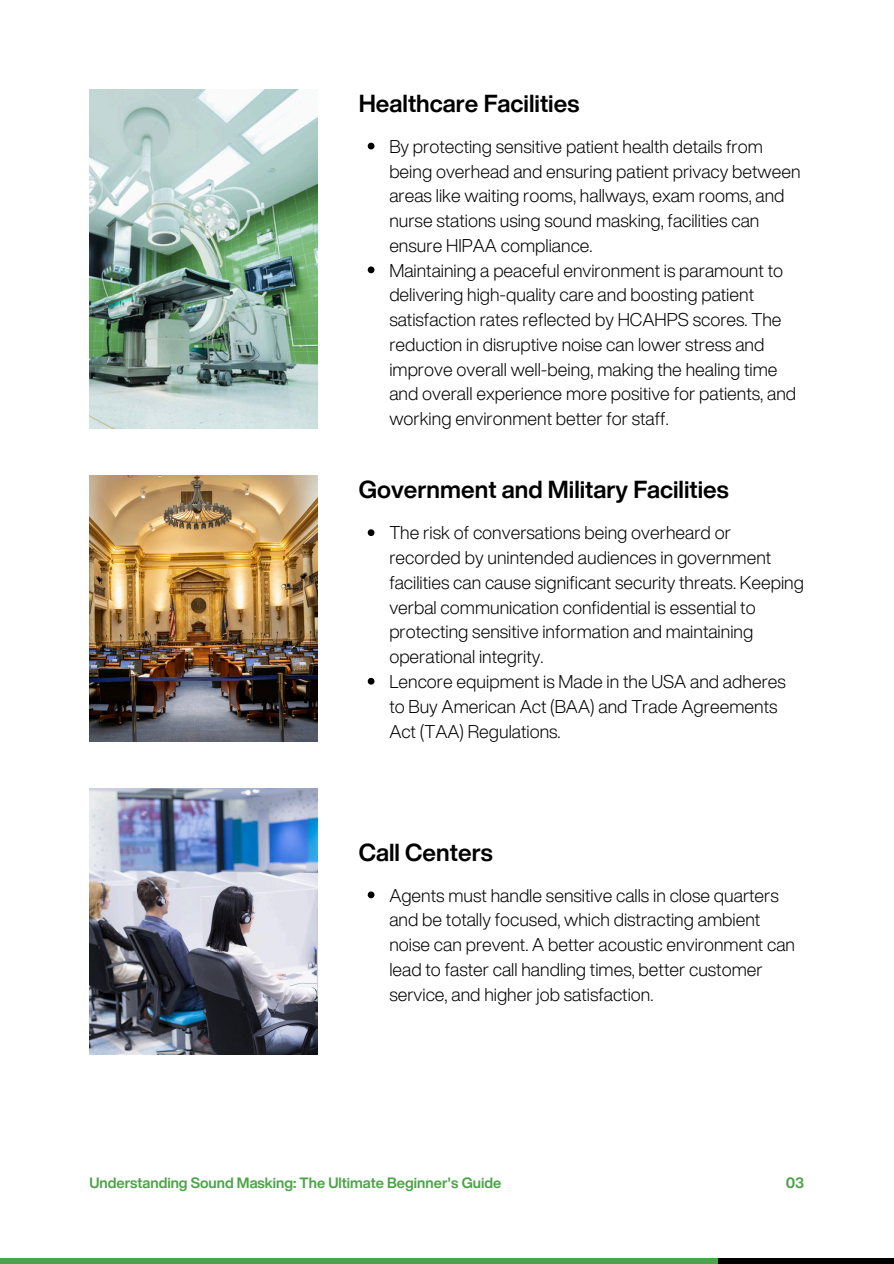
<style>
.page{position:relative;width:894px;height:1264px;background:#fff}
.page>*{position:absolute;margin:0;border:0;box-sizing:border-box;transform-origin:0 0}
.t1{font:700 24px "Helvetica Now Display";color:#000}
.t2{font:300 18px/24.8px "Helvetica Now Display";color:#000}
.t3{font:700 14.55px "Helvetica Now Display";color:#4ca348}
</style>
<div class="page">
<div style="left:674px;top:1257px;width:219px;height:6px;background:#000"></div>
<div style="left:0;top:1257px;width:717px;height:6px;background:#4ca348"></div>
<img style="left:89px;top:89px;width:228px;height:340px">
<img style="left:89px;top:476px;width:228px;height:265px">
<img style="left:89px;top:788px;width:228px;height:266px">
<svg style="left:367px;top:143px;width:7px;height:6px"></svg>
<svg style="left:367px;top:266px;width:7px;height:7px"></svg>
<svg style="left:367px;top:529px;width:7px;height:7px"></svg>
<svg style="left:367px;top:678px;width:7px;height:6px"></svg>
<svg style="left:367px;top:891px;width:7px;height:7px"></svg>
<p class="t1" style="left:358px;top:85px;width:222px">Healthcare Facilities</p>
<p class="t2" style="left:389px;top:134px;width:412px">By protecting sensitive patient health details from being overhead and ensuring patient privacy between areas like waiting rooms, hallways, exam rooms, and nurse stations using sound masking, facilities can ensure HIPAA compliance.</p>
<h1 class="t2" style="left:389px;top:257px;width:408px">Maintaining a peaceful environment is paramount to delivering high-quality care and boosting patient satisfaction rates reflected by HCAHPS scores. The reduction in disruptive noise can lower stress and improve overall well-being, making the healing time and overall experience more positive for patients, and working environment better for staff.</h1>
<h1 class="t1" style="left:358px;top:472px;width:371px">Government and Military Facilities</h1>
<p class="t2" style="left:389px;top:520px;width:416px">The risk of conversations being overheard or recorded by unintended audiences in government facilities can cause significant security threats. Keeping verbal communication confidential is essential to protecting sensitive information and maintaining operational integrity.</p>
<p class="t2" style="left:389px;top:669px;width:398px">Lencore equipment is Made in the USA and adheres to Buy American Act (BAA) and Trade Agreements<br>Act (TAA) Regulations.</p>
<p class="t1" style="left:358px;top:834px;width:136px">Call Centers</p>
<p class="t2" style="left:389px;top:882px;width:407px">Agents must handle sensitive calls in close quarters and be totally focused, which distracting ambient noise can prevent. A better acoustic environment can lead to faster call handling times, better customer service, and higher job satisfaction.</p>
<h1 class="t3" style="left:89px;top:1171px;width:413px">Understanding Sound Masking: The Ultimate Beginner's Guide</h1>
<p class="t3" style="left:785px;top:1171px;width:20px">03</p>
</div>
